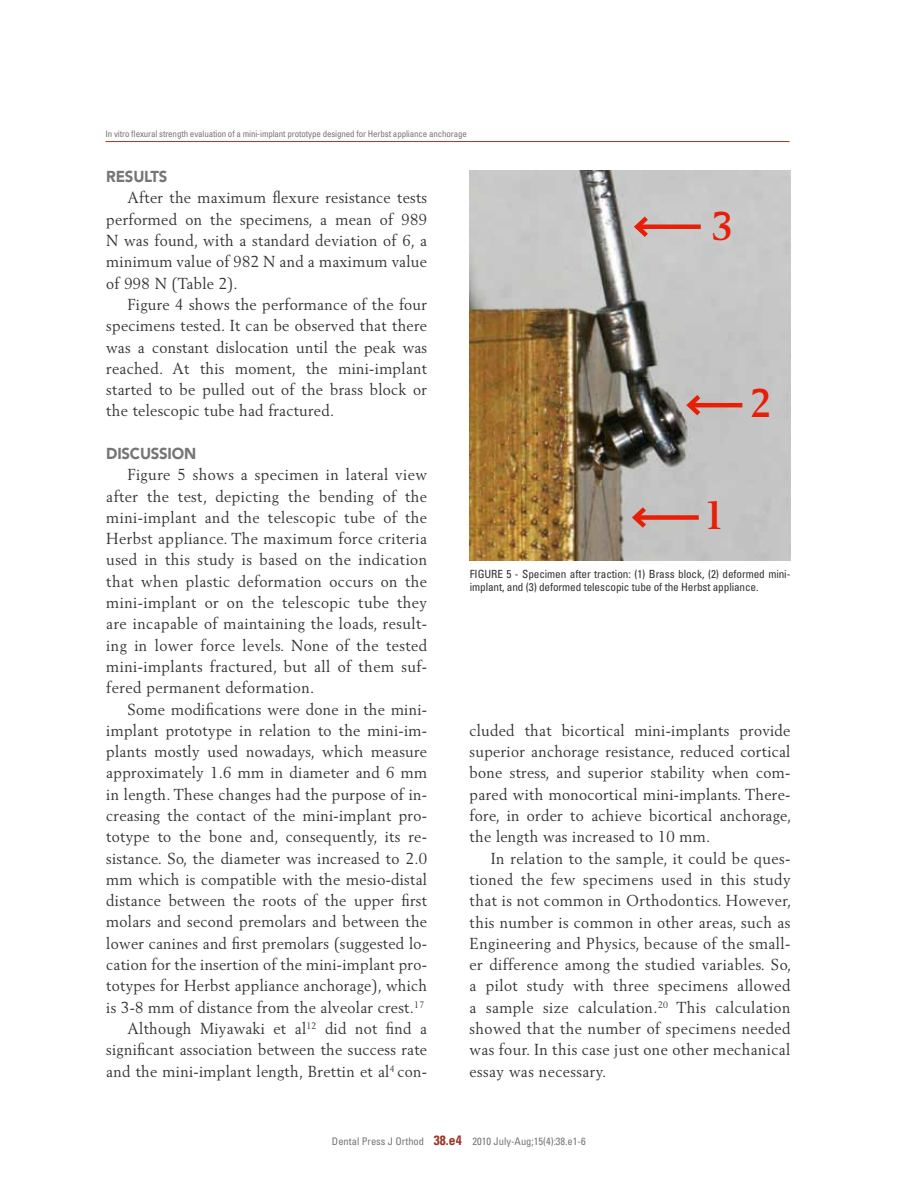
<style>
.page{position:relative;width:918px;height:1188px;background:#fff}
.page>*{position:absolute;margin:0;border:0;box-sizing:border-box;transform-origin:0 0}
.t1{font:700 39.75px "Berling";color:#e71f07;scale:.95 1}
.t2{font:15.75px/21.3px "Berling";letter-spacing:.02em;color:#323232;text-align:justify;scale:.95 1}
.t3{font:900 15.75px "Avenir LT Std";letter-spacing:-.015em;color:#767676;scale:.95 1}
.t4{font:condensed 11.25px/13.5px "Univers";letter-spacing:-.01em;color:#323232}
.t5{font:condensed 10.5px "Univers";color:#767676}
.t6{font:condensed 9px "Univers";letter-spacing:-.015em;color:#767676}
.s1{font-weight:700;font-size:13.5px;color:#a1352a}
</style>
<div class="page">
<img style="left:470px;top:170px;width:320px;height:390px">
<div style="left:637px;top:224px;width:64px;height:5px;background:#e71f07"></div>
<svg style="left:631px;top:212px;width:22px;height:30px"></svg>
<hr style="left:690px;top:403px;width:52px;height:4px;background:#e71f07">
<svg style="left:683px;top:390px;width:22px;height:30px"></svg>
<div style="left:635px;top:515px;width:64px;height:5px;background:#e71f07"></div>
<svg style="left:629px;top:503px;width:22px;height:29px"></svg>
<hr style="left:106px;top:141px;width:684px;height:1px;background:#a1352a">
<p class="t6" style="left:106px;top:128px;width:363px">In vitro flexural strength evaluation of a mini-implant prototype designed for Herbst appliance anchorage</p>
<p class="t3" style="left:106px;top:167px;width:65px">RESULTS</p>
<p class="t2" style="left:106px;top:187px;width:339px;text-indent:21px">After the maximum flexure resistance tests performed on the specimens, a mean of 989<br>N was found, with a standard deviation of 6, a minimum value of 982 N and a maximum value of 998 N (Table 2).</p>
<p class="t2" style="left:106px;top:294px;width:339px;text-indent:21px">Figure 4 shows the performance of the four specimens tested. It can be observed that there was a constant dislocation until the peak was reached. At this moment, the mini-implant started to be pulled out of the brass block or the telescopic tube had fractured.</p>
<p class="t3" style="left:106px;top:444px;width:96px">DISCUSSION</p>
<p class="t2" style="left:106px;top:464px;width:339px;text-indent:21px">Figure 5 shows a specimen in lateral view after the test, depicting the bending of the mini-implant and the telescopic tube of the Herbst appliance. The maximum force criteria used in this study is based on the indication that when plastic deformation occurs on the mini-implant or on the telescopic tube they are incapable of maintaining the loads, result&shy;ing in lower force levels. None of the tested mini-implants fractured, but all of them suf&shy;fered permanent deformation.</p>
<p class="t2" style="left:106px;top:698px;width:339px;text-align:right">Some modifications were done in the mini&shy;implant prototype in relation to the mini-im&shy;plants mostly used nowadays, which measure approximately 1.6 mm in diameter and 6 mm in length. These changes had the purpose of in&shy;creasing the contact of the mini-implant pro&shy;totype to the bone and, consequently, its re&shy;sistance. So, the diameter was increased to 2.0 mm which is compatible with the mesio-distal distance between the roots of the upper first molars and second premolars and between the lower canines and first premolars (suggested lo&shy;cation for the insertion of the mini-implant pro&shy;totypes for Herbst appliance anchorage), which is 3-8 mm of distance from the alveolar crest.<sup>17<br></sup>Although Miyawaki et al<sup>12</sup> did not find a significant association between the success rate and the mini-implant length, Brettin et al<sup>4</sup> con-</p>
<h1 class="t1" style="left:712px;top:203px;width:24px">3</h1>
<h1 class="t1" style="left:751px;top:380px;width:24px">2</h1>
<h1 class="t1" style="left:704px;top:492px;width:24px">1</h1>
<p class="t4" style="left:470px;top:567px;width:322px">FIGURE 5 - Specimen after traction: (1) Brass block, (2) deformed mini&shy;implant, and (3) deformed telescopic tube of the Herbst appliance.</p>
<p class="t2" style="left:470px;top:719px;width:340px">cluded that bicortical mini-implants provide superior anchorage resistance, reduced cortical bone stress, and superior stability when com&shy;pared with monocortical mini-implants. There&shy;fore, in order to achieve bicortical anchorage, the length was increased to 10 mm.</p>
<p class="t2" style="left:470px;top:847px;width:340px;text-indent:21px">In relation to the sample, it could be ques&shy;tioned the few specimens used in this study that is not common in Orthodontics. However, this number is common in other areas, such as Engineering and Physics, because of the small&shy;er difference among the studied variables. So, a pilot study with three specimens allowed a sample size calculation.<sup>20</sup> This calculation showed that the number of specimens needed was four. In this case just one other mechanical essay was necessary.</p>
<p class="t5" style="left:332px;top:1134px;width:255px">Dental Press J Orthod <span class="s1">38.e4</span> 2010 July-Aug;15(4):38.e1-6</p>
</div>
